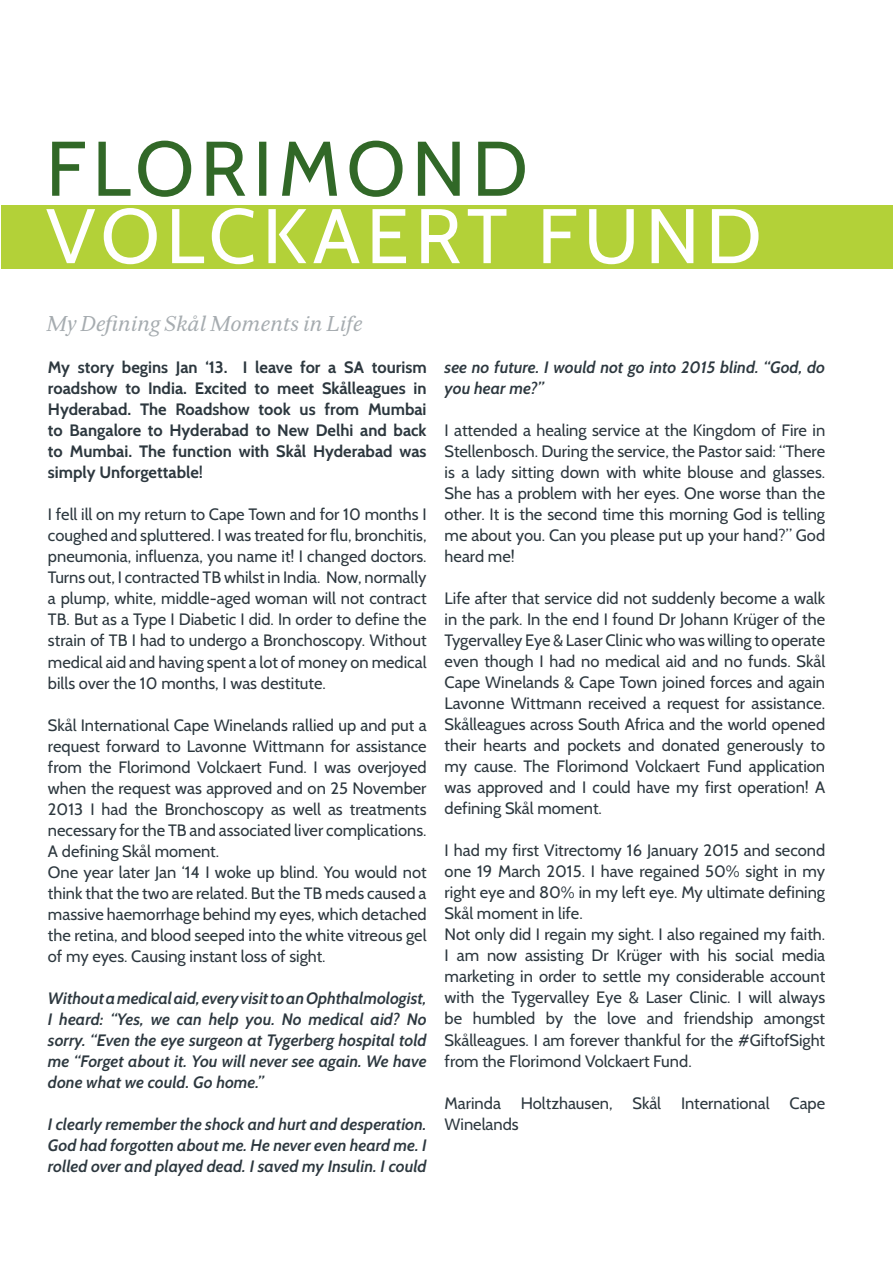
<style>
.page{position:relative;width:893px;height:1263px;background:#fff}
.page>*{position:absolute;margin:0;border:0;box-sizing:border-box;transform-origin:0 0}
.t1{font:italic 21px "Serif 12 Beta";color:#a6acb0}
.t2{font:16.5px/21px "Cabin";color:#2d383f;text-align:justify}
.t3{font:italic 600 16.5px/21px "Cabin";color:#2d383f;text-align:justify}
.t4{font:700 16.5px/21px "Cabin";color:#2d383f;text-align:justify}
</style>
<div class="page">
<div style="left:1px;top:205px;width:892px;height:63px;background:#b3d138"></div>
<svg style="left:46px;top:208px;width:712px;height:56px"></svg>
<svg style="left:52px;top:141px;width:473px;height:56px"></svg>
<p class="t1" style="left:46px;top:312px;width:317px">My Defining Skål Moments in Life</p>
<p class="t4" style="left:48px;top:357px;width:380px">My story begins Jan ‘13. I leave for a SA tourism roadshow to India. Excited to meet Skålleagues in Hyderabad. The Roadshow took us from Mumbai to Bangalore to Hyderabad to New Delhi and back to Mumbai. The function with Skål Hyderabad was simply Unforgettable!</p>
<p class="t2" style="left:48px;top:504px;width:380px">I fell ill on my return to Cape Town and for 10 months I coughed and spluttered. I was treated for flu, bronchitis, pneumonia, influenza, you name it! I changed doctors.<br>Turns out, I contracted TB whilst in India. Now, normally a plump, white, middle-aged woman will not contract TB. But as a Type I Diabetic I did. In order to define the strain of TB I had to undergo a Bronchoscopy. Without medical aid and having spent a lot of money on medical bills over the 10 months, I was destitute.</p>
<p class="t2" style="left:48px;top:714px;width:380px;text-align:left">Skål International Cape Winelands rallied up and put a request forward to Lavonne Wittmann for assistance from the Florimond Volckaert Fund. I was overjoyed when the request was approved and on 25 November 2013 I had the Bronchoscopy as well as treatments necessary for the TB and associated liver complications.<br>A defining Skål moment.<br>One year later Jan ‘14 I woke up blind. You would not think that the two are related. But the TB meds caused a massive haemorrhage behind my eyes, which detached the retina, and blood seeped into the white vitreous gel of my eyes. Causing instant loss of sight.</p>
<p class="t3" style="left:48px;top:987px;width:380px">Without a medical aid, every visit to an Ophthalmologist, I heard: “Yes, we can help you. No medical aid? No sorry. “Even the eye surgeon at Tygerberg hospital told me “Forget about it. You will never see again. We have done what we could. Go home.”</p>
<p class="t3" style="left:48px;top:1113px;width:380px">I clearly remember the shock and hurt and desperation.<br>God had forgotten about me. He never even heard me. I rolled over and played dead. I saved my Insulin. I could</p>
<p class="t3" style="left:445px;top:357px;width:382px">see no future. I would not go into 2015 blind. “God, do you hear me?”</p>
<p class="t2" style="left:445px;top:420px;width:382px">I attended a healing service at the Kingdom of Fire in Stellenbosch. During the service, the Pastor said: “There is a lady sitting down with white blouse and glasses.<br>She has a problem with her eyes. One worse than the other. It is the second time this morning God is telling me about you. Can you please put up your hand?” God heard me!</p>
<p class="t2" style="left:445px;top:588px;width:382px">Life after that service did not suddenly become a walk in the park. In the end I found Dr Johann Krüger of the Tygervalley Eye &amp; Laser Clinic who was willing to operate even though I had no medical aid and no funds. Skål Cape Winelands &amp; Cape Town joined forces and again Lavonne Wittmann received a request for assistance.<br>Skålleagues across South Africa and the world opened their hearts and pockets and donated generously to my cause. The Florimond Volckaert Fund application was approved and I could have my first operation! A defining Skål moment.</p>
<p class="t2" style="left:445px;top:840px;width:382px;text-align:left">I had my first Vitrectomy 16 January 2015 and second one 19 March 2015. I have regained 50% sight in my right eye and 80% in my left eye. My ultimate defining Skål moment in life.<br>Not only did I regain my sight. I also regained my faith.<br>I am now assisting Dr Krüger with his social media marketing in order to settle my considerable account with the Tygervalley Eye &amp; Laser Clinic. I will always be humbled by the love and friendship amongst Skålleagues. I am forever thankful for the #GiftofSight from the Florimond Volckaert Fund.</p>
<p class="t2" style="left:445px;top:1092px;width:382px">Marinda Holtzhausen, Skål International Cape<br>Winelands</p>
</div>
